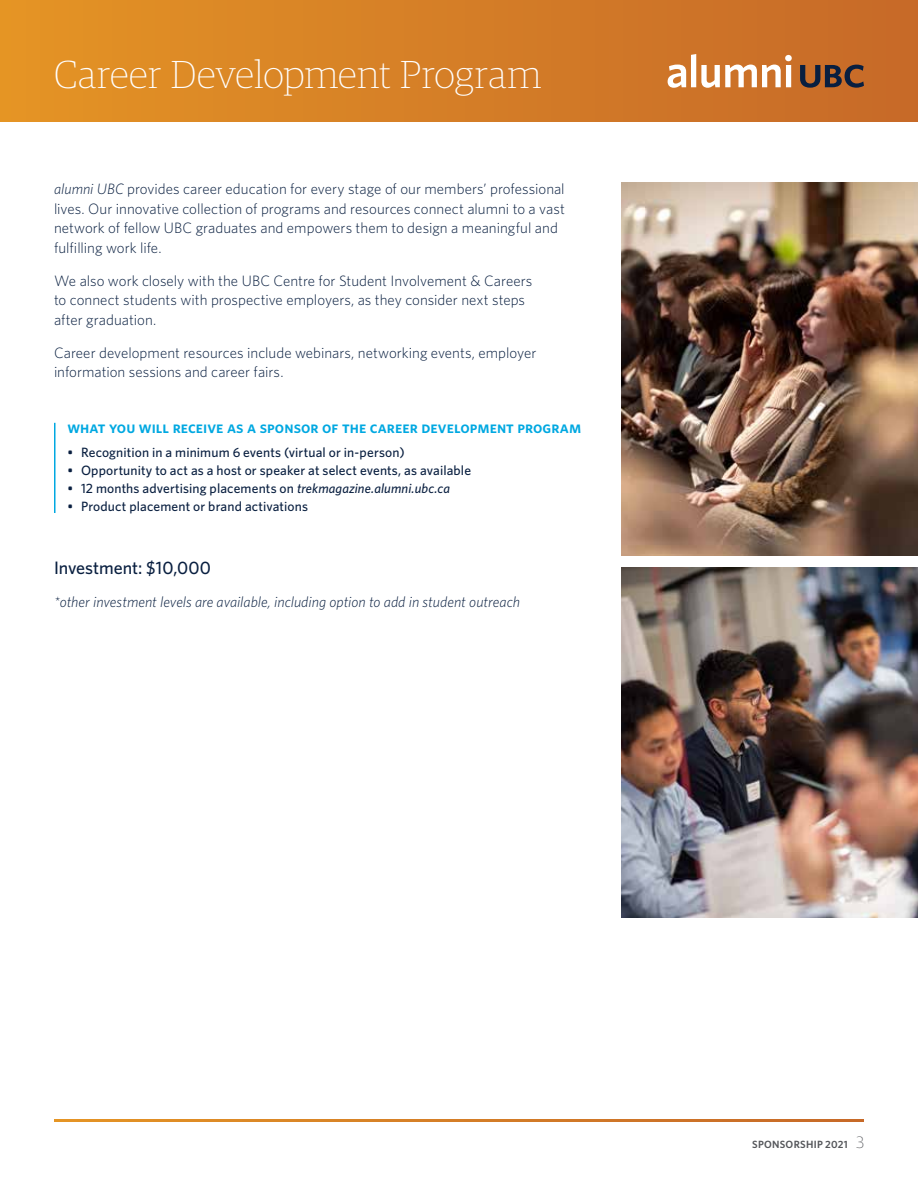
<style>
.page{position:relative;width:918px;height:1188px;background:#fff}
.page>*{position:absolute;margin:0;border:0;box-sizing:border-box;transform-origin:0 0}
.t1{font:100 39px "Guardian Egyp";letter-spacing:.005em;color:#fff}
.t2{font:500 18px "Whitney";color:#091f40}
.t3{font:16.5px "Whitney HTF Semi Bold SC";color:#00a8e1}
.t4{font:300 15px/19.5px "Whitney";color:#091f40}
.t5{font:italic 300 15px "Whitney";color:#091f40}
.t6{font:500 13.5px "Whitney";letter-spacing:.01em;color:#091f40}
.t7{font:600 10.5px "Whitney";letter-spacing:.025em;color:#54565a}
.s1{font-style:italic}
.s2{font-family:"Guardian Egyp";font-weight:100;font-size:16.5px}
</style>
<div class="page">
<div style="left:0;top:0;width:918px;height:122px;background:linear-gradient(to right,#e49425,#c66929)"></div>
<svg style="left:668px;top:54px;width:124px;height:34px"></svg>
<svg style="left:800px;top:65px;width:64px;height:23px"></svg>
<hr style="left:54px;top:423px;width:2px;height:90px;background:#00a8e1">
<img style="left:621px;top:567px;width:297px;height:351px">
<img style="left:621px;top:182px;width:297px;height:373px">
<h1 class="t1" style="left:54px;top:49px;width:489px">Career Development Program</h1>
<p class="t4" style="left:54px;top:179px;width:512px"><span class="s1">alumni UBC</span> provides career education for every stage of our members’ professional lives. Our innovative collection of programs and resources connect alumni to a vast network of fellow UBC graduates and empowers them to design a meaningful and fulfilling work life.</p>
<p class="t4" style="left:54px;top:270px;width:480px">We also work closely with the UBC Centre for Student Involvement &amp; Careers to connect students with prospective employers, as they consider next steps after graduation.</p>
<p class="t4" style="left:54px;top:342px;width:484px">Career development resources include webinars, networking events, employer information sessions and career fairs.</p>
<p class="t3" style="left:68px;top:417px;width:515px">what you will receive as a sponsor of the career development program</p>
<p class="t6" style="left:68px;top:444px;width:339px">• Recognition in a minimum 6 events (virtual or in-person)</p>
<p class="t6" style="left:68px;top:462px;width:405px">• Opportunity to act as a host or speaker at select events, as available</p>
<p class="t6" style="left:68px;top:480px;width:384px">• 12 months advertising placements on <span class="s1">trekmagazine.alumni.ubc.ca</span></p>
<p class="t6" style="left:68px;top:498px;width:242px">• Product placement or brand activations</p>
<p class="t2" style="left:54px;top:556px;width:159px">Investment: $10,000</p>
<p class="t5" style="left:54px;top:592px;width:467px">*other investment levels are available, including option to add in student outreach</p>
<p class="t7" style="left:752px;top:1137px;width:113px">SPONSORSHIP 2021 <span class="s2">3</span></p>
</div>
